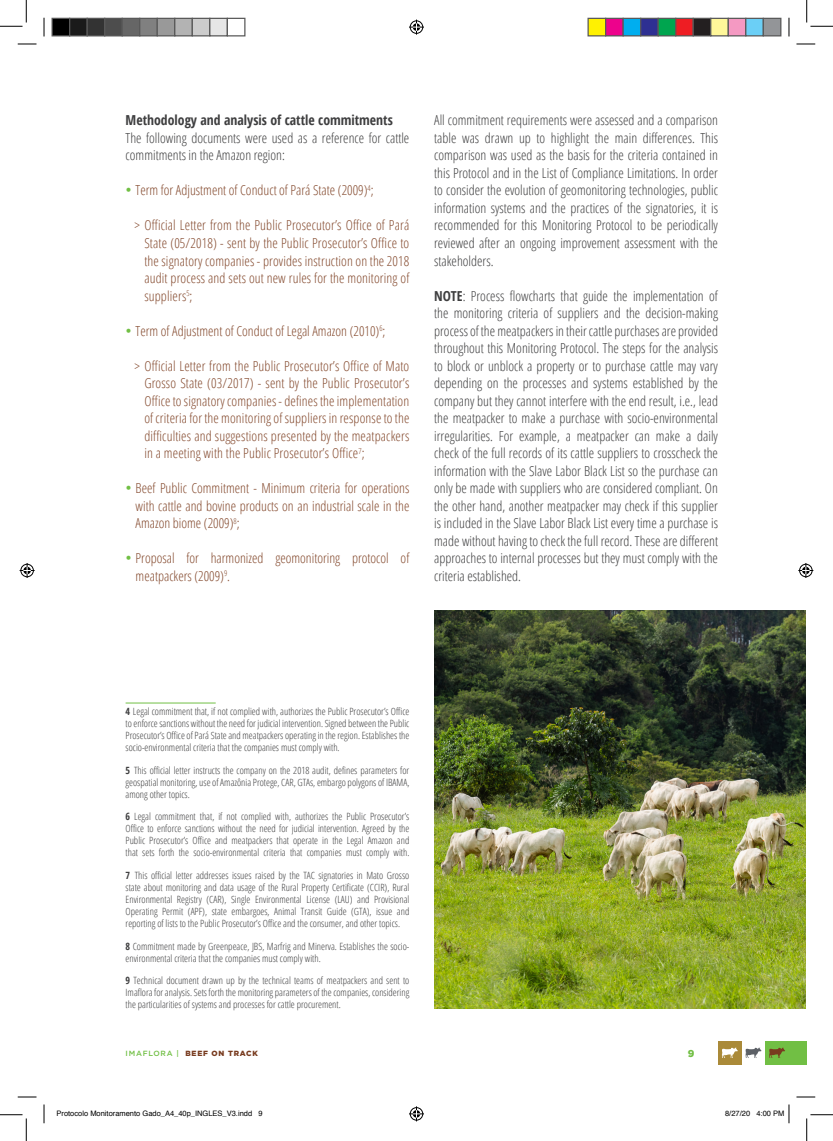
<style>
.page{position:relative;width:833px;height:1141px;background:#fff}
.page>*{position:absolute;margin:0;border:0;box-sizing:border-box;transform-origin:0 0}
.t1{font:300 13.75px/17.5px "Open Sans Condensed";color:#3e3e3f;text-align:justify}
.List_Paragraph{font:300 13.75px/17.5px "Open Sans Condensed";color:#83482c;text-align:justify}
.t2{font:700 13.75px "Open Sans Condensed";color:#3e3e3f}
.t3{font:300 10px/12px "Open Sans Condensed";color:#3e3e3f;text-align:justify}
.t4{font:900 10px "Gotham";color:#71bf44}
.t5{font:7.5px "Helvetica";color:#000}
.t6{font:900 7.5px "Gotham";letter-spacing:.1em;color:#783b1f}
.s1{color:#71bf44}
.s2{font-weight:700}
.s3{font-weight:500;color:#71bf44}
</style>
<div class="page">
<div style="left:764px;top:1041px;width:42px;height:23px;background:#71bf44"></div>
<div style="left:717px;top:1041px;width:24px;height:23px;background:#aa8a39"></div>
<svg style="left:769px;top:1047px;width:15px;height:10px"></svg>
<svg style="left:722px;top:1047px;width:15px;height:10px"></svg>
<svg style="left:745px;top:1047px;width:16px;height:10px"></svg>
<hr style="left:125px;top:702px;width:90px;height:1px;background:#71bf44">
<img style="left:434px;top:610px;width:370px;height:398px">
<svg style="left:18px;top:43px;width:18px;height:2px"></svg>
<svg style="left:796px;top:43px;width:18px;height:2px"></svg>
<svg style="left:18px;top:1096px;width:18px;height:1px"></svg>
<svg style="left:796px;top:1096px;width:18px;height:1px"></svg>
<svg style="left:43px;top:18px;width:2px;height:18px"></svg>
<svg style="left:43px;top:1104px;width:2px;height:19px"></svg>
<svg style="left:788px;top:18px;width:1px;height:18px"></svg>
<svg style="left:0;top:0;width:27px;height:27px"></svg>
<svg style="left:0;top:1114px;width:27px;height:26px"></svg>
<svg style="left:806px;top:0;width:26px;height:27px"></svg>
<svg style="left:806px;top:1114px;width:26px;height:26px"></svg>
<svg style="left:409px;top:20px;width:15px;height:15px"></svg>
<svg style="left:409px;top:1106px;width:15px;height:15px"></svg>
<svg style="left:20px;top:563px;width:15px;height:15px"></svg>
<svg style="left:798px;top:563px;width:14px;height:15px"></svg>
<div style="left:52px;top:18px;width:18px;height:18px;background:#000"></div>
<div style="left:51px;top:18px;width:19px;height:18px;border:1px solid #595959"></div>
<div style="left:70px;top:18px;width:17px;height:18px;background:#1a1a1a"></div>
<div style="left:69px;top:18px;width:19px;height:18px;border:1px solid #595959"></div>
<div style="left:87px;top:18px;width:18px;height:18px;background:#333"></div>
<div style="left:86px;top:18px;width:19px;height:18px;border:1px solid #595959"></div>
<div style="left:105px;top:18px;width:17px;height:18px;background:#4d4d4d"></div>
<div style="left:104px;top:18px;width:19px;height:18px;border:1px solid #595959"></div>
<div style="left:122px;top:18px;width:18px;height:18px;background:#666"></div>
<div style="left:121px;top:18px;width:19px;height:18px;border:1px solid #595959"></div>
<div style="left:140px;top:18px;width:17px;height:18px;background:#808080"></div>
<div style="left:139px;top:18px;width:19px;height:18px;border:1px solid #595959"></div>
<div style="left:157px;top:18px;width:18px;height:18px;background:#999"></div>
<div style="left:156px;top:18px;width:19px;height:18px;border:1px solid #595959"></div>
<div style="left:175px;top:18px;width:17px;height:18px;background:#b3b3b3"></div>
<div style="left:174px;top:18px;width:19px;height:18px;border:1px solid #595959"></div>
<div style="left:192px;top:18px;width:18px;height:18px;background:#ccc"></div>
<div style="left:191px;top:18px;width:19px;height:18px;border:1px solid #595959"></div>
<div style="left:210px;top:18px;width:17px;height:18px;background:#e6e6e6"></div>
<div style="left:209px;top:18px;width:19px;height:18px;border:1px solid #595959"></div>
<div style="left:226px;top:18px;width:19px;height:18px;border:1px solid #595959"></div>
<div style="left:587px;top:18px;width:18px;height:18px;background:#fff101"></div>
<div style="left:587px;top:18px;width:19px;height:18px;border:1px solid #595959"></div>
<div style="left:605px;top:18px;width:17px;height:18px;background:#ed028c"></div>
<div style="left:604px;top:18px;width:19px;height:18px;border:1px solid #595959"></div>
<div style="left:622px;top:18px;width:18px;height:18px;background:#00aeef"></div>
<div style="left:622px;top:18px;width:19px;height:18px;border:1px solid #595959"></div>
<div style="left:640px;top:18px;width:17px;height:18px;background:#2e3092"></div>
<div style="left:639px;top:18px;width:19px;height:18px;border:1px solid #595959"></div>
<div style="left:657px;top:18px;width:18px;height:18px;background:#00a54f"></div>
<div style="left:657px;top:18px;width:19px;height:18px;border:1px solid #595959"></div>
<div style="left:675px;top:18px;width:17px;height:18px;background:#ee1d23"></div>
<div style="left:674px;top:18px;width:19px;height:18px;border:1px solid #595959"></div>
<div style="left:692px;top:18px;width:18px;height:18px;background:#231f20"></div>
<div style="left:692px;top:18px;width:19px;height:18px;border:1px solid #595959"></div>
<div style="left:710px;top:18px;width:17px;height:18px;background:#fff79a"></div>
<div style="left:709px;top:18px;width:19px;height:18px;border:1px solid #595959"></div>
<div style="left:727px;top:18px;width:18px;height:18px;background:#f499c2"></div>
<div style="left:727px;top:18px;width:19px;height:18px;border:1px solid #595959"></div>
<div style="left:745px;top:18px;width:17px;height:18px;background:#6bcff6"></div>
<div style="left:744px;top:18px;width:19px;height:18px;border:1px solid #595959"></div>
<div style="left:762px;top:18px;width:18px;height:18px;background:#939598"></div>
<div style="left:762px;top:18px;width:19px;height:18px;border:1px solid #595959"></div>
<svg style="left:788px;top:1104px;width:1px;height:19px"></svg>
<p class="t2" style="left:125px;top:111px;width:268px">Methodology and analysis of cattle commitments</p>
<p class="t1" style="left:125px;top:129px;width:285px">The following documents were used as a reference for cattle commitments in the Amazon region:</p>
<p class="List_Paragraph" style="left:125px;top:181px;width:249px"><span class="s1">•</span> Term for Adjustment of Conduct of Pará State (2009)<sup>4</sup>;</p>
<p class="List_Paragraph" style="left:144px;top:216px;width:266px;text-indent:-10px">&gt; Official Letter from the Public Prosecutor’s Office of Pará State (05/2018) - sent by the Public Prosecutor’s Office to the signatory companies - provides instruction on the 2018 audit process and sets out new rules for the monitoring of suppliers<sup>5</sup>;</p>
<p class="List_Paragraph" style="left:125px;top:321px;width:261px"><span class="s1">•</span> Term of Adjustment of Conduct of Legal Amazon (2010)<sup>6</sup>;</p>
<p class="List_Paragraph" style="left:144px;top:356px;width:266px;text-indent:-10px">&gt; Official Letter from the Public Prosecutor’s Office of Mato Grosso State (03/2017) - sent by the Public Prosecutor’s Office to signatory companies - defines the implementation of criteria for the monitoring of suppliers in response to the difficulties and suggestions presented by the meatpackers in a meeting with the Public Prosecutor’s Office<sup>7</sup>;</p>
<p class="List_Paragraph" style="left:135px;top:479px;width:275px;text-indent:-10px"><span class="s1">•</span> Beef Public Commitment - Minimum criteria for operations with cattle and bovine products on an industrial scale in the Amazon biome (2009)<sup>8</sup>;</p>
<p class="List_Paragraph" style="left:135px;top:549px;width:275px;text-indent:-10px"><span class="s1">•</span> Proposal for harmonized geomonitoring protocol of meatpackers (2009)<sup>9</sup>.</p>
<p class="t1" style="left:434px;top:111px;width:285px">All commitment requirements were assessed and a comparison table was drawn up to highlight the main differences. This comparison was used as the basis for the criteria contained in this Protocol and in the List of Compliance Limitations. In order to consider the evolution of geomonitoring technologies, public information systems and the practices of the signatories, it is recommended for this Monitoring Protocol to be periodically reviewed after an ongoing improvement assessment with the stakeholders.</p>
<p class="t1" style="left:434px;top:286px;width:285px"><span class="s2">NOTE</span>: Process flowcharts that guide the implementation of the monitoring criteria of suppliers and the decision-making process of the meatpackers in their cattle purchases are provided throughout this Monitoring Protocol. The steps for the analysis to block or unblock a property or to purchase cattle may vary depending on the processes and systems established by the company but they cannot interfere with the end result, i.e., lead the meatpacker to make a purchase with socio-environmental irregularities. For example, a meatpacker can make a daily check of the full records of its cattle suppliers to crosscheck the information with the Slave Labor Black List so the purchase can only be made with suppliers who are considered compliant. On the other hand, another meatpacker may check if this supplier is included in the Slave Labor Black List every time a purchase is made without having to check the full record. These are different approaches to internal processes but they must comply with the criteria established.</p>
<p class="t3" style="left:125px;top:705px;width:285px"><span class="s2">4</span> Legal commitment that, if not complied with, authorizes the Public Prosecutor’s Office to enforce sanctions without the need for judicial intervention. Signed between the Public Prosecutor’s Office of Pará State and meatpackers operating in the region. Establishes the socio-environmental criteria that the companies must comply with.</p>
<p class="t3" style="left:125px;top:763px;width:285px"><span class="s2">5</span> This official letter instructs the company on the 2018 audit, defines parameters for geospatial monitoring, use of Amazônia Protege, CAR, GTAs, embargo polygons of IBAMA, among other topics.</p>
<p class="t3" style="left:125px;top:810px;width:285px"><span class="s2">6</span> Legal commitment that, if not complied with, authorizes the Public Prosecutor’s Office to enforce sanctions without the need for judicial intervention. Agreed by the Public Prosecutor’s Office and meatpackers that operate in the Legal Amazon and that sets forth the socio-environmental criteria that companies must comply with.</p>
<p class="t3" style="left:125px;top:869px;width:285px"><span class="s2">7</span> This official letter addresses issues raised by the TAC signatories in Mato Grosso state about monitoring and data usage of the Rural Property Certificate (CCIR), Rural Environmental Registry (CAR), Single Environmental License (LAU) and Provisional Operating Permit (APF), state embargoes, Animal Transit Guide (GTA), issue and reporting of lists to the Public Prosecutor’s Office and the consumer, and other topics.</p>
<p class="t3" style="left:125px;top:939px;width:285px"><span class="s2">8</span> Commitment made by Greenpeace, JBS, Marfrig and Minerva. Establishes the socio&shy;environmental criteria that the companies must comply with.</p>
<p class="t3" style="left:125px;top:974px;width:285px"><span class="s2">9</span> Technical document drawn up by the technical teams of meatpackers and sent to Imaflora for analysis. Sets forth the monitoring parameters of the companies, considering the particularities of systems and processes for cattle procurement.</p>
<p class="t6" style="left:125px;top:1047px;width:134px"><span class="s3">IMAFLORA |</span> BEEF ON TRACK</p>
<p class="t4" style="left:687px;top:1046px;width:8px">9</p>
<p class="t5" style="left:56px;top:1107px;width:207px">Protocolo Monitoramento Gado_A4_40p_INGLES_V3.indd 9</p>
<p class="t5" style="left:724px;top:1107px;width:61px">8/27/20 4:00 PM</p>
</div>
